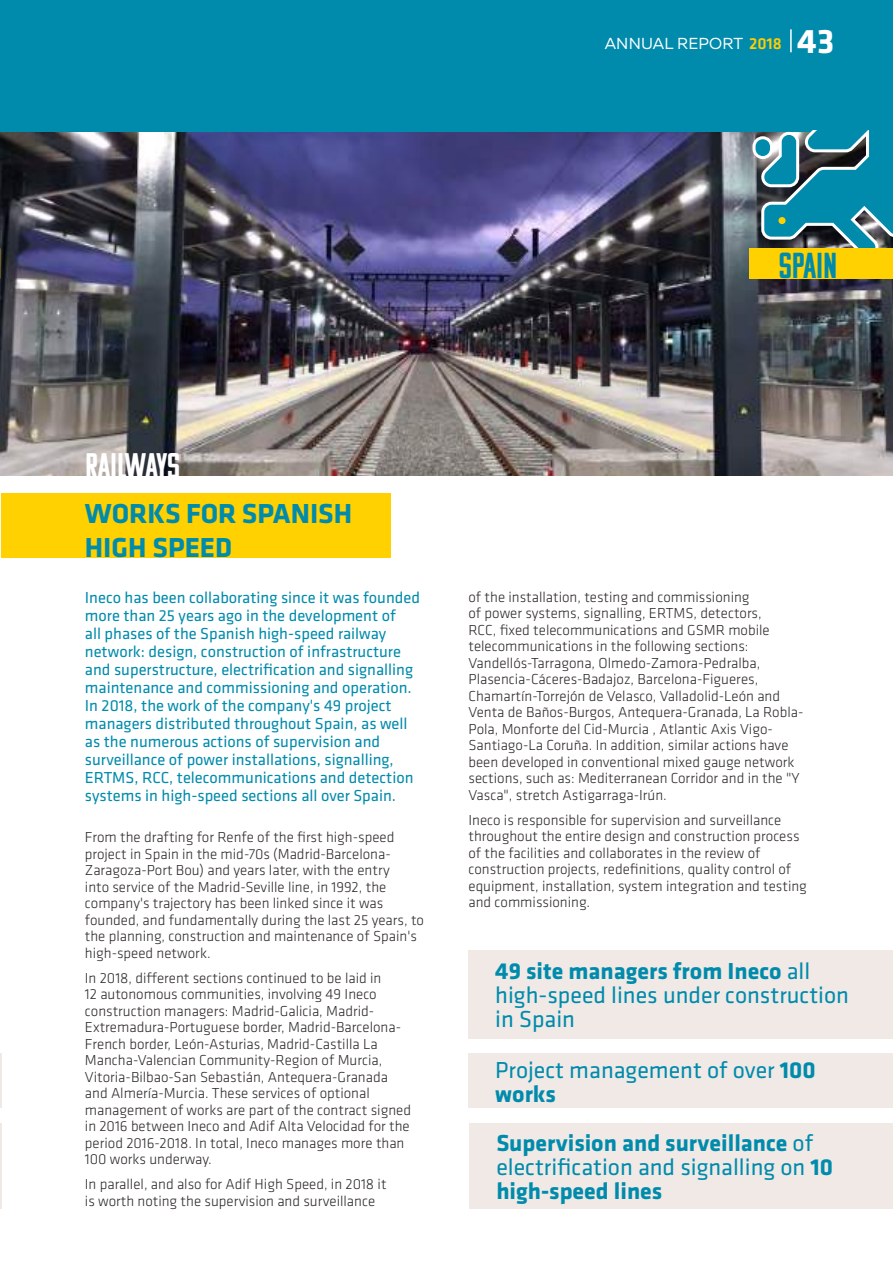
<style>
.page{position:relative;width:893px;height:1263px;background:#fff}
.page>*{position:absolute;margin:0;border:0;box-sizing:border-box;transform-origin:0 0}
.t1{font:36px "Komu A";color:#008bac}
.t2{font:35.55px "Komu A";letter-spacing:-.01em;color:#fff}
.t3{font:700 28.5px/34.2px "Klavika";color:#008bac}
.t4{font:24px/24px "Klavika";color:#008bac}
.t5{font:700 24px/24px "Klavika";color:#008bac}
.t6{font:16.5px/18px "Klavika";color:#008bac}
.t7{font:15.9px "Muller";letter-spacing:.01em;color:#fff}
.t8{font:300 15px/16.5px "Klavika";color:#2e292a}
.s1{font-family:"Klavika";font-weight:500;font-size:16.5px;color:#fece00}
.s2{font-family:"Klavika";font-weight:700;font-size:35.4px}
.s3{font-weight:700}
.s4{font-weight:400}
</style>
<div class="page">
<div style="left:1px;top:493px;width:389px;height:65px;background:#ffd100"></div>
<img style="left:1px;top:132px;width:892px;height:343px">
<div style="left:0;top:0;width:893px;height:132px;background:#008bac"></div>
<svg style="left:749px;top:131px;width:144px;height:117px;background:#368296"></svg>
<div style="left:778px;top:217px;width:8px;height:7px;background:#ffd100;border-radius:50%"></div>
<div style="left:749px;top:248px;width:144px;height:31px;background:#ffd100"></div>
<svg style="left:0;top:132px;width:1px;height:134px"></svg>
<hr style="left:0;top:1123px;width:1px;height:86px;background:#f0e9e5">
<hr style="left:0;top:1053px;width:1px;height:55px;background:#f0e9e5">
<div style="left:470px;top:1123px;width:423px;height:86px;background:#f0e9e5"></div>
<div style="left:468px;top:1053px;width:425px;height:55px;background:#f0e9e5"></div>
<div style="left:468px;top:950px;width:425px;height:88px;background:#f0e9e5"></div>
<hr style="left:790px;top:29px;width:2px;height:23px;background:#fff">
<p class="t7" style="left:605px;top:34px;width:231px">ANNUAL REPORT <span class="s1">2018</span> <span class="s2">43</span></p>
<h1 class="t1" style="left:779px;top:247px;width:60px">SPAIN</h1>
<h2 class="t2" style="left:85px;top:447px;width:96px">RAILWAYS</h2>
<h3 class="t3" style="left:85px;top:497px;width:269px">WORKS FOR SPANISH<br>HIGH SPEED</h3>
<p class="t6" style="left:85px;top:589px;width:337px">Ineco has been collaborating since it was founded more than 25 years ago in the development of<br>all phases of the Spanish high-speed railway network: design, construction of infrastructure and superstructure, electrification and signalling maintenance and commissioning and operation.<br>In 2018, the work of the company's 49 project managers distributed throughout Spain, as well as the numerous actions of supervision and surveillance of power installations, signalling, ERTMS, RCC, telecommunications and detection systems in high-speed sections all over Spain.</p>
<p class="t8" style="left:85px;top:829px;width:341px">From the drafting for Renfe of the first high-speed project in Spain in the mid-70s (Madrid-Barcelona-Zaragoza-Port Bou) and years later, with the entry<br>into service of the Madrid-Seville line, in 1992, the company's trajectory has been linked since it was founded, and fundamentally during the last 25 years, to the planning, construction and maintenance of Spain's high-speed network.</p>
<p class="t8" style="left:85px;top:970px;width:328px">In 2018, different sections continued to be laid in<br>12 autonomous communities, involving 49 Ineco construction managers: Madrid-Galicia, Madrid-Extremadura-Portuguese border, Madrid-Barcelona-French border, León-Asturias, Madrid-Castilla La Mancha-Valencian Community-Region of Murcia, Vitoria-Bilbao-San Sebastián, Antequera-Granada and Almería-Murcia. These services of optional management of works are part of the contract signed in 2016 between Ineco and Adif Alta Velocidad for the period 2016-2018. In total, Ineco manages more than 100 works underway.</p>
<p class="t8" style="left:85px;top:1176px;width:303px">In parallel, and also for Adif High Speed, in 2018 it is worth noting the supervision and surveillance</p>
<p class="t8" style="left:468px;top:589px;width:336px">of the installation, testing and commissioning<br>of power systems, signalling, ERTMS, detectors,<br>RCC, fixed telecommunications and GSMR mobile telecommunications in the following sections:<br>Vandellós-Tarragona, Olmedo-Zamora-Pedralba, Plasencia-Cáceres-Badajoz, Barcelona-Figueres, Chamartín-Torrejón de Velasco, Valladolid-León and Venta de Baños-Burgos, Antequera-Granada, La Robla-Pola, Monforte del Cid-Murcia , Atlantic Axis Vigo-Santiago-La Coruña. In addition, similar actions have been developed in conventional mixed gauge network sections, such as: Mediterranean Corridor and in the "Y Vasca", stretch Astigarraga-Irún.</p>
<p class="t8" style="left:468px;top:812px;width:340px">Ineco is responsible for supervision and surveillance throughout the entire design and construction process of the facilities and collaborates in the review of construction projects, redefinitions, quality control of equipment, installation, system integration and testing and commissioning.</p>
<h3 class="t4" style="left:495px;top:959px;width:355px"><span class="s3">49 site managers from Ineco</span> all high-speed lines under construction in Spain</h3>
<h3 class="t4" style="left:495px;top:1058px;width:322px">Project management of over <span class="s3">100 works</span></h3>
<h3 class="t5" style="left:496px;top:1132px;width:338px">Supervision and surveillance <span class="s4">of electrification and signalling on</span> 10 high-speed lines</h3>
</div>
